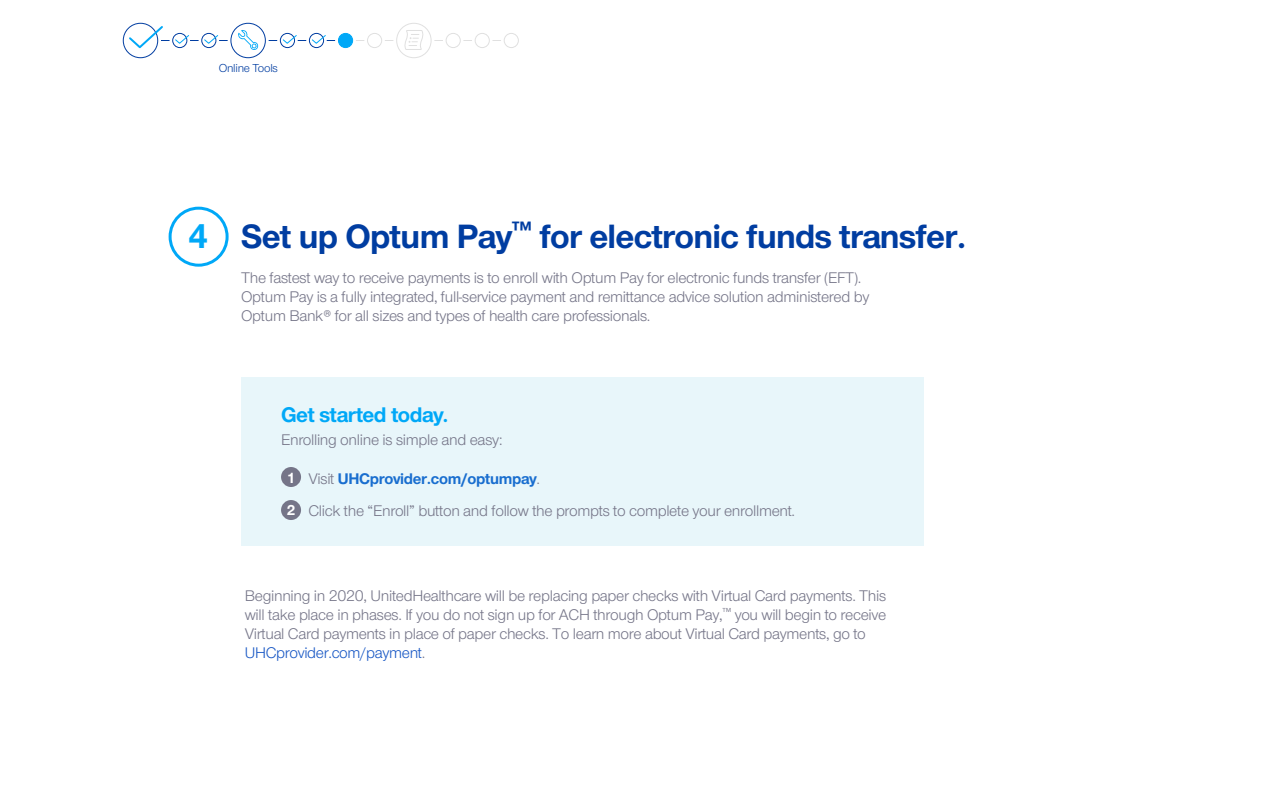
<style>
.page{position:relative;width:1280px;height:800px;background:#fff}
.page>*{position:absolute;margin:0;border:0;box-sizing:border-box;transform-origin:0 0}
.t1{font:700 35px "UHC Sans";letter-spacing:-.02em;color:#003da1}
.t2{font:700 35px "UHC Sans";color:#00a8f7}
.t3{font:700 22px "UHC Sans";letter-spacing:-.02em;color:#00a8f7}
.t4{font:16px/19.2px "UHC Sans";letter-spacing:-.02em;color:#757588}
.t5{font:12px "UHC Sans";letter-spacing:-.02em;color:#003da1}
.s1{font-weight:700;font-size:15px;color:#fff}
.s2{font-weight:700;color:#196ecf}
.s3{color:#1656c4}
</style>
<div class="page">
<div style="left:169px;top:207px;width:60px;height:60px;border:3px solid #00a8f7;border-radius:50%"></div>
<div style="left:241px;top:377px;width:682px;height:168px;background:#e8f6fa"></div>
<div style="left:281px;top:467px;width:20px;height:20px;background:#757588;border-radius:50%"></div>
<div style="left:281px;top:500px;width:20px;height:20px;background:#757588;border-radius:50%"></div>
<hr style="left:180px;top:40px;width:331px;height:1px;background:#e0e0e0">
<hr style="left:145px;top:40px;width:201px;height:1px;background:#003da1">
<div style="left:393px;top:20px;width:41px;height:41px;background:#fff;border-radius:50%"></div>
<div style="left:396px;top:23px;width:36px;height:35px;border:1px solid #e0e0e0;border-radius:50%"></div>
<svg style="left:404px;top:30px;width:20px;height:20px"></svg>
<div style="left:472px;top:30px;width:20px;height:21px;background:#fff;border-radius:50%"></div>
<div style="left:475px;top:33px;width:15px;height:15px;border:1px solid #e0e0e0;border-radius:50%"></div>
<div style="left:501px;top:30px;width:21px;height:21px;background:#fff;border-radius:50%"></div>
<div style="left:504px;top:33px;width:15px;height:15px;border:1px solid #e0e0e0;border-radius:50%"></div>
<div style="left:443px;top:30px;width:20px;height:21px;background:#fff;border-radius:50%"></div>
<div style="left:446px;top:33px;width:15px;height:15px;border:1px solid #e0e0e0;border-radius:50%"></div>
<div style="left:364px;top:30px;width:21px;height:21px;background:#fff;border-radius:50%"></div>
<div style="left:367px;top:33px;width:15px;height:15px;border:1px solid #e0e0e0;border-radius:50%"></div>
<svg style="left:228px;top:20px;width:41px;height:41px"></svg>
<div style="left:230px;top:23px;width:36px;height:35px;border:1px solid #003da1;border-radius:50%"></div>
<svg style="left:238px;top:30px;width:21px;height:20px"></svg>
<svg style="left:120px;top:20px;width:41px;height:41px"></svg>
<div style="left:123px;top:23px;width:35px;height:35px;border:1px solid #003da1;border-radius:50%"></div>
<svg style="left:127px;top:24px;width:36px;height:26px"></svg>
<svg style="left:199px;top:30px;width:20px;height:21px"></svg>
<div style="left:201px;top:33px;width:15px;height:15px;border:1px solid #003da1;border-radius:50%"></div>
<svg style="left:203px;top:34px;width:16px;height:11px"></svg>
<svg style="left:277px;top:30px;width:21px;height:21px"></svg>
<div style="left:280px;top:33px;width:15px;height:15px;border:1px solid #003da1;border-radius:50%"></div>
<svg style="left:282px;top:34px;width:16px;height:11px"></svg>
<svg style="left:170px;top:30px;width:20px;height:21px"></svg>
<div style="left:172px;top:33px;width:15px;height:15px;border:1px solid #003da1;border-radius:50%"></div>
<svg style="left:174px;top:34px;width:16px;height:11px"></svg>
<svg style="left:335px;top:30px;width:21px;height:21px"></svg>
<div style="left:338px;top:33px;width:15px;height:15px;background:#00a8f7;border-radius:50%"></div>
<div style="left:338px;top:33px;width:15px;height:15px;border:1px solid #00a8f7;border-radius:50%"></div>
<div style="left:306px;top:30px;width:21px;height:21px;background:#fff;border-radius:50%"></div>
<div style="left:309px;top:33px;width:15px;height:15px;border:1px solid #003da1;border-radius:50%"></div>
<svg style="left:311px;top:34px;width:16px;height:11px"></svg>
<p class="t5" style="left:219px;top:60px;width:61px">Online Tools</p>
<h1 class="t2" style="left:188px;top:213px;width:22px">4</h1>
<h1 class="t1" style="left:241px;top:213px;width:727px">Set up Optum Pay<sup>™</sup> for electronic funds transfer.</h1>
<p class="t4" style="left:241px;top:268px;width:630px">The fastest way to receive payments is to enroll with Optum Pay for electronic funds transfer (EFT).<br>Optum Pay is a fully integrated, full-service payment and remittance advice solution administered by<br>Optum Bank® for all sizes and types of health care professionals.</p>
<h2 class="t3" style="left:281px;top:400px;width:169px">Get started today.</h2>
<p class="t4" style="left:281px;top:430px;width:223px">Enrolling online is simple and easy:</p>
<p class="t4" style="left:287px;top:462px;width:510px;line-height:32.2px"><span class="s1">1</span> Visit <span class="s2">UHCprovider.com/optumpay</span>.<br><span class="s1">2</span> Click the “Enroll” button and follow the prompts to complete your enrollment.</p>
<p class="t4" style="left:245px;top:585px;width:643px">Beginning in 2020, UnitedHealthcare will be replacing paper checks with Virtual Card payments. This will take place in phases. If you do not sign up for ACH through Optum Pay,<sup>™</sup> you will begin to receive Virtual Card payments in place of paper checks. To learn more about Virtual Card payments, go to <span class="s3">UHCprovider.com/payment</span>.</p>
</div>
